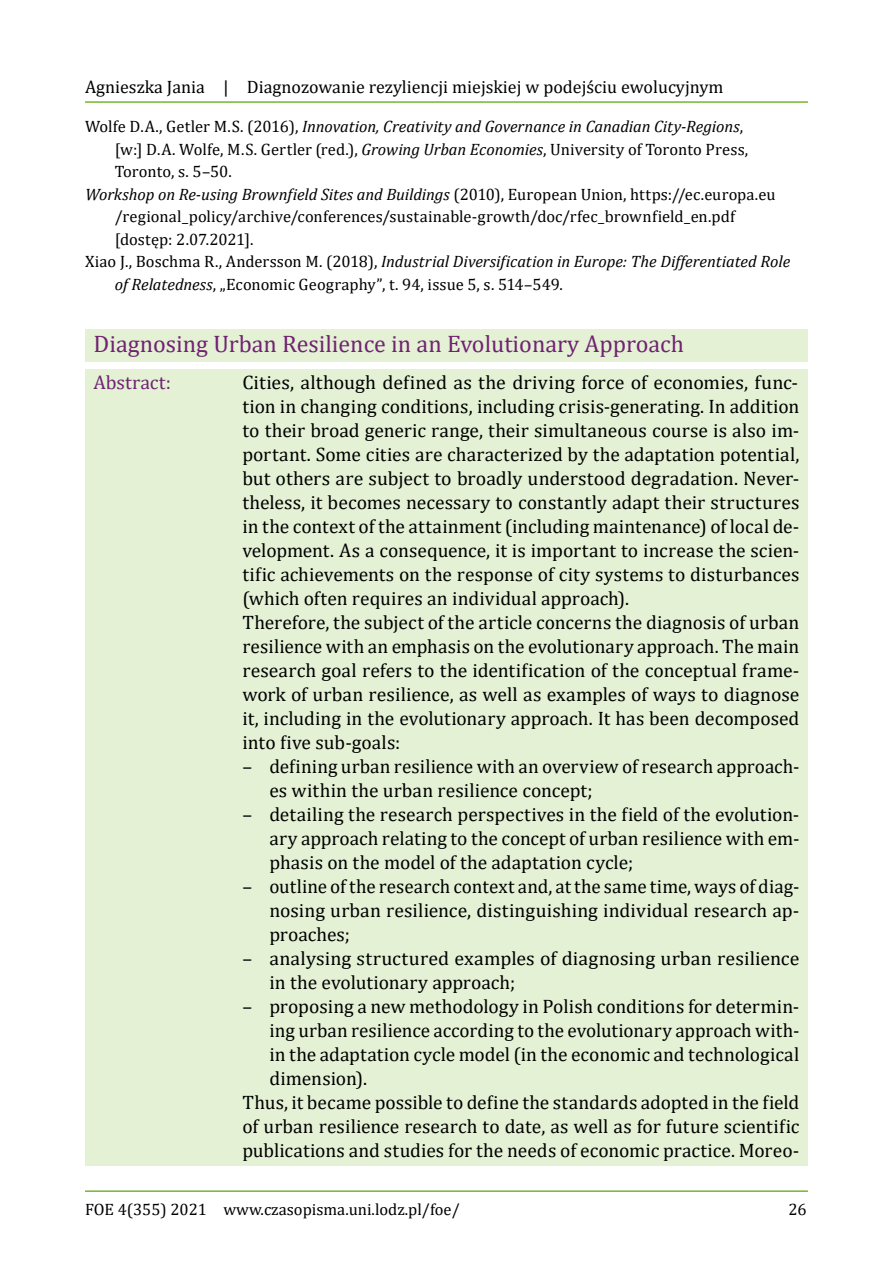
<style>
.page{position:relative;width:893px;height:1263px;background:#fff}
.page>*{position:absolute;margin:0;border:0;box-sizing:border-box;transform-origin:0 0}
.Tytuł{font:24px "Cambria";color:#702371}
.abstrakt_txt_ENG{font:19.5px/24px "Cambria";color:#000;text-align:justify}
.abstrakt_txt_ENG_2_a{font:19.5px/24px "Cambria";color:#000;text-align:justify}
.abstrakt_txt_ENG-2{font:19.5px "Cambria";color:#702371}
.t1{font:18px "Cambria";color:#000}
.txt_bibliografia_PL{font:16.5px/22.5px "Cambria";color:#000}
.s1{font-style:italic}
</style>
<div class="page">
<hr style="left:85px;top:101px;width:723px;height:2px;background:#76b72d">
<hr style="left:85px;top:1190px;width:723px;height:2px;background:#76b72d">
<div style="left:85px;top:329px;width:723px;height:33px;background:#e4f1d5"></div>
<div style="left:85px;top:370px;width:723px;height:244px;background:#e4f1d5"></div>
<div style="left:85px;top:605px;width:723px;height:153px;background:#e4f1d5"></div>
<div style="left:85px;top:749px;width:723px;height:57px;background:#e4f1d5"></div>
<div style="left:85px;top:797px;width:723px;height:81px;background:#e4f1d5"></div>
<div style="left:85px;top:869px;width:723px;height:81px;background:#e4f1d5"></div>
<div style="left:85px;top:941px;width:723px;height:57px;background:#e4f1d5"></div>
<div style="left:85px;top:989px;width:723px;height:105px;background:#e4f1d5"></div>
<div style="left:85px;top:1085px;width:723px;height:81px;background:#e4f1d5"></div>
<p class="t1" style="left:85px;top:77px;width:640px">Agnieszka Jania | Diagnozowanie rezyliencji miejskiej w podejściu ewolucyjnym</p>
<p class="txt_bibliografia_PL" style="left:115px;top:115px;width:635px;text-indent:-30px">Wolfe D. A., Getler M. S. (2016), <span class="s1">Innovation, Creativity and Governance in Canadian City‑Regions</span>, [w:] D. A. Wolfe, M. S. Gertler (red.), <span class="s1">Growing Urban Economies</span>, University of Toronto Press,<br>Toronto, s. 5–50.</p>
<p class="txt_bibliografia_PL" style="left:115px;top:183px;width:662px;text-indent:-30px"><span class="s1">Workshop on Re‑using Brownfield Sites and Buildings</span> (2010), European Union, https://ec.europa.eu /regional_policy/archive/conferences/sustainable‑growth/doc/rfec_brownfield_en.pdf [dostęp: 2.07.2021].</p>
<p class="txt_bibliografia_PL" style="left:115px;top:250px;width:677px;text-indent:-30px">Xiao J., Boschma R., Andersson M. (2018), <span class="s1">Industrial Diversification in Europe: The Differentiated Role of Relatedness</span>, „Economic Geography”, t. 94, issue 5, s. 514–549.</p>
<p class="Tytuł" style="left:94px;top:330px;width:592px">Diagnosing Urban Resilience in an Evolutionary Approach</p>
<p class="abstrakt_txt_ENG-2" style="left:94px;top:371px;width:79px">Abstract:</p>
<p class="abstrakt_txt_ENG" style="left:242px;top:370px;width:559px">Cities, although defined as the driving force of economies, func&shy;tion in changing conditions, including crisis‑generating. In addition to their broad generic range, their simultaneous course is also im&shy;portant. Some cities are characterized by the adaptation potential, but others are subject to broadly understood degradation. Never&shy;theless, it becomes necessary to constantly adapt their structures in the context of the attainment (including maintenance) of local de&shy;velopment. As a consequence, it is important to increase the scien&shy;tific achievements on the response of city systems to disturbances (which often requires an individual approach).</p>
<p class="abstrakt_txt_ENG_2_a" style="left:242px;top:610px;width:559px">Therefore, the subject of the article concerns the diagnosis of urban resilience with an emphasis on the evolutionary approach. The main research goal refers to the identification of the conceptual frame&shy;work of urban resilience, as well as examples of ways to diagnose it, including in the evolutionary approach. It has been decomposed into five sub‑goals:</p>
<p class="abstrakt_txt_ENG" style="left:269px;top:754px;width:532px;text-indent:-27px">– defining urban resilience with an overview of research approach&shy;es within the urban resilience concept;</p>
<p class="abstrakt_txt_ENG" style="left:269px;top:802px;width:532px;text-indent:-27px">– detailing the research perspectives in the field of the evolution&shy;ary approach relating to the concept of urban resilience with em&shy;phasis on the model of the adaptation cycle;</p>
<p class="abstrakt_txt_ENG" style="left:269px;top:874px;width:531px;text-indent:-27px">– outline of the research context and, at the same time, ways of diag&shy;nosing urban resilience, distinguishing individual research ap&shy;proaches;</p>
<p class="abstrakt_txt_ENG" style="left:269px;top:946px;width:531px;text-indent:-27px">– analysing structured examples of diagnosing urban resilience in the evolutionary approach;</p>
<p class="abstrakt_txt_ENG" style="left:269px;top:994px;width:532px;text-indent:-27px">– proposing a new methodology in Polish conditions for determin&shy;ing urban resilience according to the evolutionary approach with&shy;in the adaptation cycle model (in the economic and technological dimension).</p>
<p class="abstrakt_txt_ENG_2_a" style="left:242px;top:1090px;width:559px">Thus, it became possible to define the standards adopted in the field of urban resilience research to date, as well as for future scientific publications and studies for the needs of economic practice. Moreo-</p>
<p class="txt_bibliografia_PL" style="left:85px;top:1198px;width:376px">FOE 4(355) 2021 www.czasopisma.uni.lodz.pl/foe/</p>
<p class="txt_bibliografia_PL" style="left:788px;top:1198px;width:20px">26</p>
</div>
